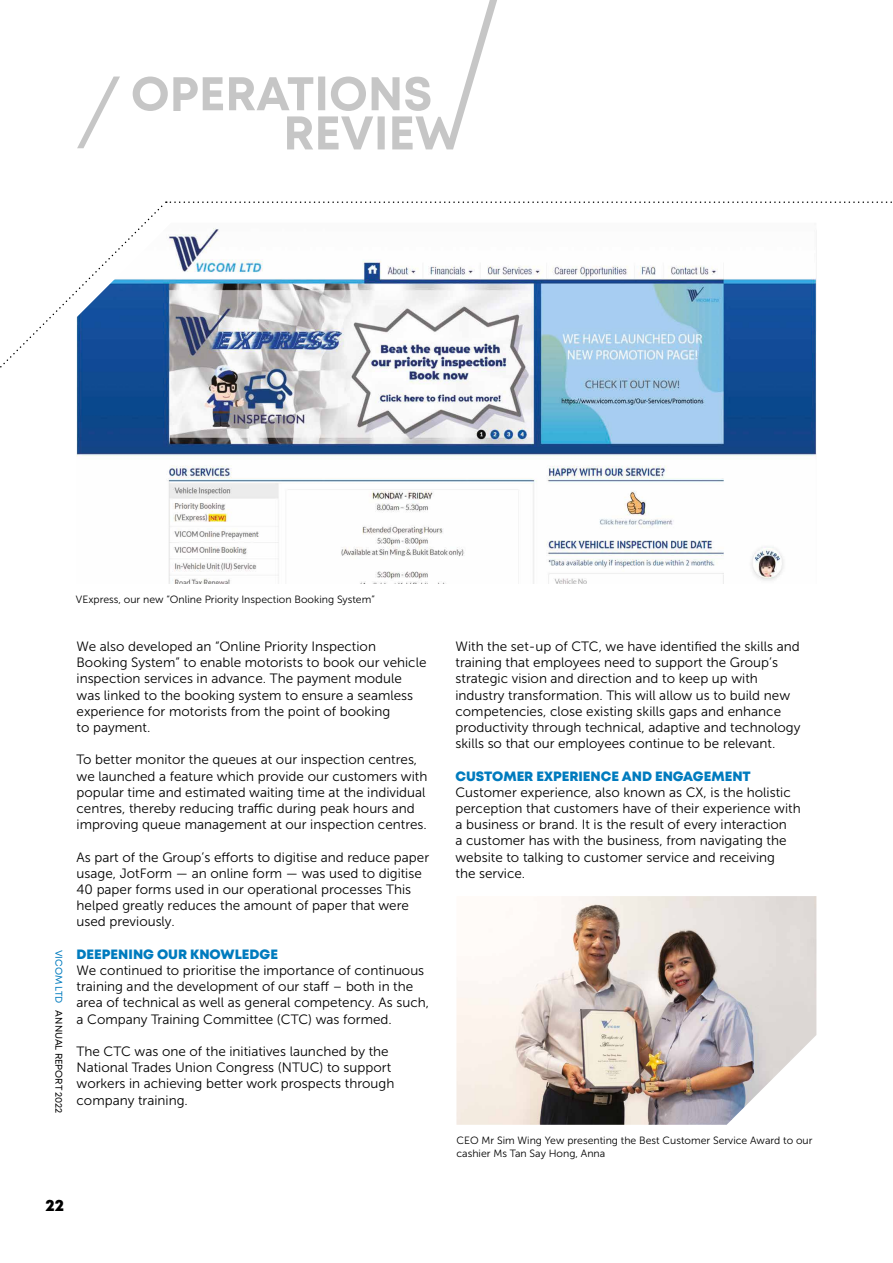
<style>
.page{position:relative;width:893px;height:1263px;background:#fff}
.page>*{position:absolute;margin:0;border:0;box-sizing:border-box;transform-origin:0 0}
.t1{font:800 16.5px "Mont";color:#000}
.t2{font:13.5px/16.2px "Museo Sans 300";color:#000}
.t3{font:800 13.5px "Mont";color:#007bbe}
.t4{font:10.5px/12.6px "Museo Sans 300";color:#000}
.t5{font:9.75px "Mont";color:#000}
.t6{font:9.75px "Mont";color:#007bbe}
</style>
<div class="page">
<svg style="left:77px;top:77px;width:43px;height:71px"></svg>
<img style="left:77px;top:374px;width:739px;height:210px">
<svg style="left:0;top:201px;width:892px;height:173px"></svg>
<img style="left:456px;top:896px;width:360px;height:229px">
<svg style="left:133px;top:0;width:364px;height:149px"></svg>
<p class="t4" style="left:76px;top:593px;width:300px">VExpress, our new “Online Priority Inspection Booking System”</p>
<p class="t6" style="left:65px;top:949px;width:55px;rotate:90deg">VICOM LTD</p>
<p class="t5" style="left:65px;top:1010px;width:105px;rotate:90deg">ANNUAL REPORT 2022</p>
<p class="t2" style="left:77px;top:638px;width:351px">We also developed an “Online Priority Inspection Booking System” to enable motorists to book our vehicle inspection services in advance. The payment module was linked to the booking system to ensure a seamless experience for motorists from the point of booking<br>to payment.</p>
<p class="t2" style="left:77px;top:752px;width:352px">To better monitor the queues at our inspection centres, we launched a feature which provide our customers with popular time and estimated waiting time at the individual centres, thereby reducing traffic during peak hours and improving queue management at our inspection centres.</p>
<p class="t2" style="left:77px;top:849px;width:354px">As part of the Group’s efforts to digitise and reduce paper usage, JotForm — an online form — was used to digitise 40 paper forms used in our operational processes This helped greatly reduces the amount of paper that were used previously.</p>
<p class="t3" style="left:77px;top:945px;width:203px">DEEPENING OUR KNOWLEDGE</p>
<p class="t2" style="left:77px;top:962px;width:354px">We continued to prioritise the importance of continuous training and the development of our staff – both in the area of technical as well as general competency. As such, a Company Training Committee (CTC) was formed.</p>
<p class="t2" style="left:77px;top:1043px;width:319px">The CTC was one of the initiatives launched by the National Trades Union Congress (NTUC) to support workers in achieving better work prospects through company training.</p>
<p class="t1" style="left:45px;top:1194px;width:20px">22</p>
<p class="t2" style="left:455px;top:638px;width:346px">With the set-up of CTC, we have identified the skills and training that employees need to support the Group’s strategic vision and direction and to keep up with industry transformation. This will allow us to build new competencies, close existing skills gaps and enhance productivity through technical, adaptive and technology skills so that our employees continue to be relevant.</p>
<p class="t3" style="left:455px;top:767px;width:297px">CUSTOMER EXPERIENCE AND ENGAGEMENT</p>
<p class="t2" style="left:455px;top:784px;width:347px">Customer experience, also known as CX, is the holistic perception that customers have of their experience with a business or brand. It is the result of every interaction<br>a customer has with the business, from navigating the website to talking to customer service and receiving<br>the service.</p>
<p class="t4" style="left:456px;top:1134px;width:358px">CEO Mr Sim Wing Yew presenting the Best Customer Service Award to our cashier Ms Tan Say Hong, Anna</p>
</div>
